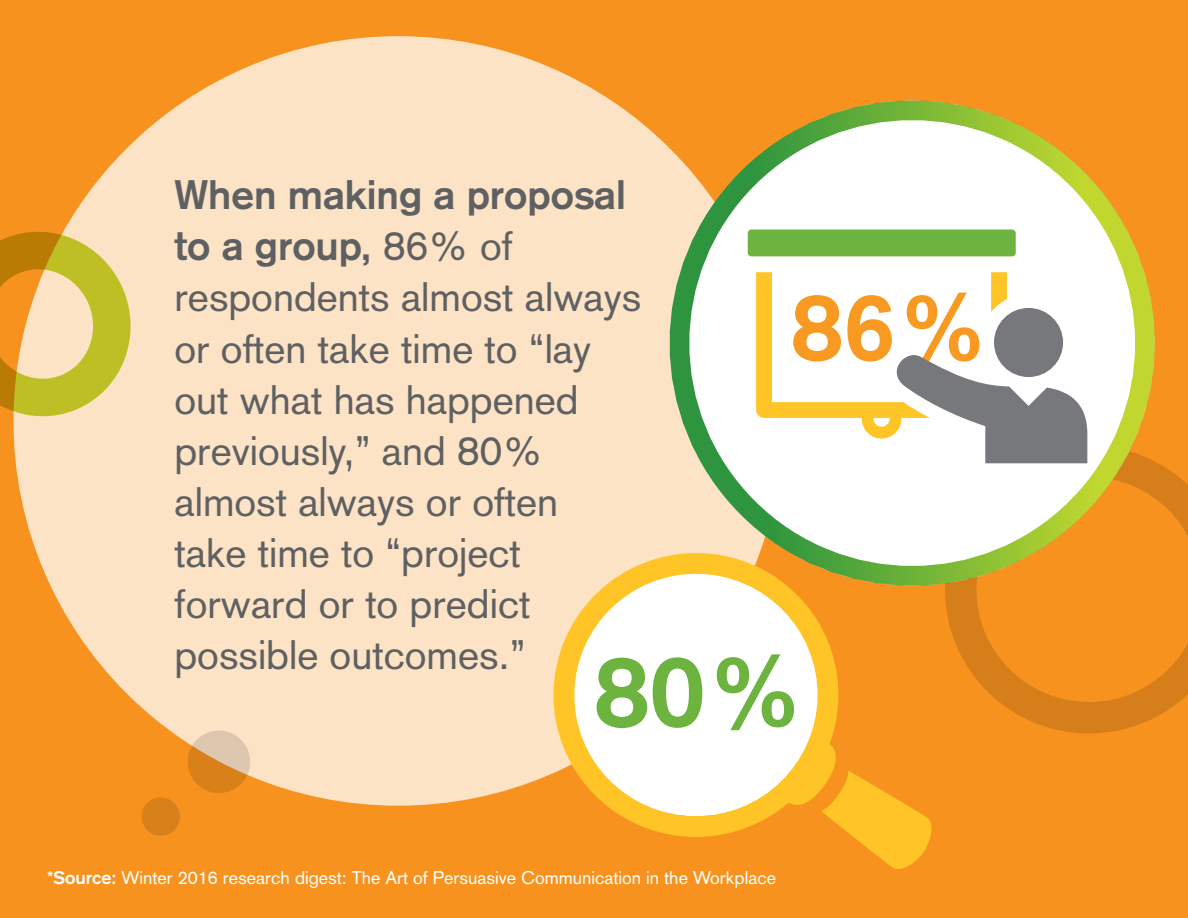
<style>
.page{position:relative;width:1188px;height:918px;background:#f7921e}
.page>*{position:absolute;margin:0;border:0;box-sizing:border-box;transform-origin:0 0}
.t1{font:700 100.05px "Basic Commercial LT Pro";color:#6cb33f}
.t2{font:40.5px/51.2px "Basic Commercial LT Pro";color:#5f6062}
.t3{font:18px "Basic Commercial LT Pro";color:#fff}
.s1{font-weight:700}
</style>
<div class="page">
<svg style="left:945px;top:599px;width:243px;height:135px"></svg>
<div style="left:14px;top:36px;width:769px;height:770px;background:#fce3c6;border-radius:50%"></div>
<svg style="left:629px;top:100px;width:559px;height:499px"></svg>
<svg style="left:141px;top:728px;width:112px;height:108px"></svg>
<svg style="left:0;top:191px;width:131px;height:266px"></svg>
<div style="left:748px;top:229px;width:268px;height:27px;background:#6cb33f;border-radius:4px"></div>
<svg style="left:756px;top:272px;width:331px;height:191px;background:#e6d8be"></svg>
<div style="left:994px;top:308px;width:69px;height:69px;background:#77787b;border-radius:50%"></div>
<svg style="left:852px;top:773px;width:80px;height:96px"></svg>
<svg style="left:534px;top:534px;width:318px;height:303px"></svg>
<p class="t2" style="left:174px;top:169px;width:468px"><span class="s1">When making a proposal to a group,</span> 86% of respondents almost always or often take time to “lay out what has happened previously,” and 80% almost always or often<br>take time to “project forward or to predict possible outcomes.”</p>
<h1 class="t1" style="left:594px;top:632px;width:213px">80%</h1>
<p class="t3" style="left:47px;top:867px;width:730px"><span class="s1">*Source:</span> Winter 2016 research digest: The Art of Persuasive Communication in the Workplace</p>
</div>
